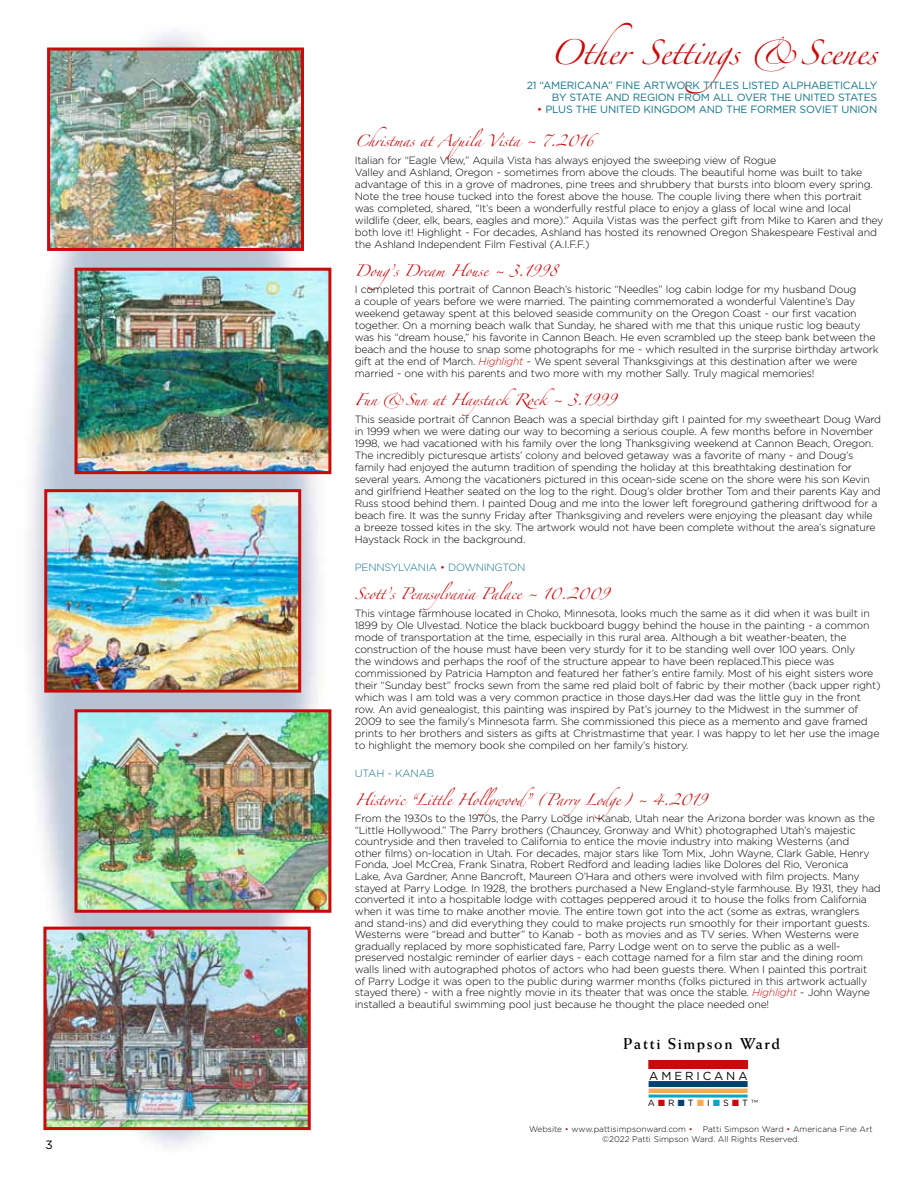
<style>
.page{position:relative;width:918px;height:1188px;background:#fff}
.page>*{position:absolute;margin:0;border:0;box-sizing:border-box;transform-origin:0 0}
.t1{font:22.5px "Zapfino";letter-spacing:-.015em;color:#c80a0a}
.t2{font:700 15.75px "Weiss";letter-spacing:.1em;color:#000}
.t3{font:12px "Gotham";color:#000}
.t4{font:11.7px "Gotham";color:#000}
.t5{font:300 10.5px/12px "Gotham";letter-spacing:-.02em;color:#000}
.t6{font:10.5px "Zapfino";letter-spacing:-.02em;color:#c80a0a}
.t7{font:10.5px/12px "Gotham";letter-spacing:-.02em;color:#127288}
.t8{font:300 10.5px "Gotham";letter-spacing:-.02em;color:#127288}
.t9{font:9px "Gotham";color:#000}
.t10{font:300 8.25px/10.5px "Gotham";color:#000;text-align:center}
.s1{color:#c80a0a}
.s2{font-style:italic;color:#c80a0a}
.s3{color:#004271}
.s4{color:#faab4d}
.s5{color:#00a9c2}
</style>
<div class="page">
<img style="left:29px;top:31px;width:298px;height:1115px">
<div style="left:648px;top:1060px;width:100px;height:9px;background:#c80a0a"></div>
<div style="left:649px;top:1081px;width:99px;height:6px;background:#004271"></div>
<hr style="left:649px;top:1089px;width:99px;height:4px;background:#faab4d">
<hr style="left:649px;top:1095px;width:99px;height:3px;background:#00a9c2">
<img style="left:48px;top:493px;width:249px;height:196px">
<div style="left:44px;top:489px;width:257px;height:204px;border:3px solid #c80a0a"></div>
<img style="left:51px;top:52px;width:249px;height:195px">
<div style="left:47px;top:48px;width:257px;height:203px;border:3px solid #c80a0a"></div>
<img style="left:79px;top:713px;width:248px;height:196px">
<div style="left:75px;top:709px;width:256px;height:204px;border:3px solid #c80a0a"></div>
<img style="left:79px;top:272px;width:248px;height:198px">
<div style="left:75px;top:268px;width:256px;height:206px;border:3px solid #c80a0a"></div>
<img style="left:47px;top:931px;width:260px;height:195px">
<div style="left:43px;top:927px;width:268px;height:203px;border:3px solid #c80a0a"></div>
<p class="t3" style="left:46px;top:1138px;width:9px">3</p>
<h1 class="t1" style="left:549px;top:43px;width:330px">Other Settings &amp;Scenes</h1>
<p class="t7" style="left:552px;top:79px;width:327px;text-indent:-25px">21 “AMERICANA” FINE ARTWORK TITLES LISTED ALPHABETICALLY<br>BY STATE AND REGION FROM</p>
<p class="t7" style="left:713px;top:91px;width:66px">ALL OVER THE</p>
<p class="t7" style="left:795px;top:91px;width:15px">UNITED</p>
<p class="t7" style="left:838px;top:91px;width:27px">STATES</p>
<p class="t7" style="left:537px;top:103px;width:341px"><span class="s1">•</span> PLUS THE UNITED KINGDOM AND THE FORMER SOVIET UNION</p>
<p class="t6" style="left:355px;top:136px;width:241px">Christmas at Aquila Vista ~ 7.2016</p>
<p class="t5" style="left:355px;top:154px;width:530px">Italian for “Eagle View,” Aquila Vista has always enjoyed the sweeping view of Rogue<br>Valley and Ashland, Oregon ~ sometimes from above the clouds. The beautiful home was built to take advantage of this in a grove of madrones, pine trees and shrubbery that bursts into bloom every spring.<br>Note the tree house tucked into the forest above the house. The couple living there when this portrait was completed, shared, “It’s been a wonderfully restful place to enjoy a glass of local wine and local wildlife (deer, elk, bears, eagles and more).” Aquila Vistas was the perfect gift from Mike to Karen and they both love it! Highlight ~ For decades, Ashland has hosted its renowned Oregon Shakespeare Festival and the Ashland Independent Film Festival (A.I.F.F.)</p>
<p class="t6" style="left:355px;top:266px;width:204px">Doug’s Dream House ~ 3.1998</p>
<p class="t5" style="left:355px;top:283px;width:525px">I completed this portrait of Cannon Beach’s historic “Needles” log cabin lodge for my husband Doug<br>a couple of years before we were married. The painting commemorated a wonderful Valentine’s Day weekend getaway spent at this beloved seaside community on the Oregon Coast ~ our first vacation together. On a morning beach walk that Sunday, he shared with me that this unique rustic log beauty was his “dream house,” his favorite in Cannon Beach. He even scrambled up the steep bank between the beach and the house to snap some photographs for me ~ which resulted in the surprise birthday artwork gift at the end of March. <span class="s2">Highlight</span> ~ We spent several Thanksgivings at this destination after we were married ~ one with his parents and two more with my mother Sally. Truly magical memories!</p>
<p class="t6" style="left:355px;top:396px;width:263px">Fun &amp;Sun at HaystackRock~ 3.1999</p>
<p class="t5" style="left:355px;top:413px;width:528px">This seaside portrait of Cannon Beach was a special birthday gift I painted for my sweetheart Doug Ward in 1999 when we were dating our way to becoming a serious couple. A few months before in November 1998, we had vacationed with his family over the long Thanksgiving weekend at Cannon Beach, Oregon.<br>The incredibly picturesque artists’ colony and beloved getaway was a favorite of many ~ and Doug’s family had enjoyed the autumn tradition of spending the holiday at this breathtaking destination for several years. Among the vacationers pictured in this ocean-side scene on the shore were his son Kevin and girlfriend Heather seated on the log to the right. Doug’s older brother Tom and their parents Kay and Russ stood behind them. I painted Doug and me into the lower left foreground gathering driftwood for a beach fire. It was the sunny Friday after Thanksgiving and revelers were enjoying the pleasant day while a breeze tossed kites in the sky. The artwork would not have been complete without the area’s signature Haystack Rock in the background.</p>
<p class="t8" style="left:355px;top:562px;width:172px">PENNSYLVANIA <span class="s1">•</span> DOWNINGTON</p>
<p class="t6" style="left:355px;top:589px;width:256px">Scott’s Pennsylvania Palace ~ 10.2009</p>
<p class="t5" style="left:355px;top:607px;width:527px">This vintage farmhouse located in Choko, Minnesota, looks much the same as it did when it was built in 1899 by Ole Ulvestad. Notice the black buckboard buggy behind the house in the painting ~ a common mode of transportation at the time, especially in this rural area. Although a bit weather-beaten, the construction of the house must have been very sturdy for it to be standing well over 100 years. Only<br>the windows and perhaps the roof of the structure appear to have been replaced.This piece was commissioned by Patricia Hampton and featured her father’s entire family. Most of his eight sisters wore their “Sunday best” frocks sewn from the same red plaid bolt of fabric by their mother (back upper right) which was I am told was a very common practice in those days.Her dad was the little guy in the front row. An avid genealogist, this painting was inspired by Pat’s journey to the Midwest in the summer of 2009 to see the family’s Minnesota farm. She commissioned this piece as a memento and gave framed prints to her brothers and sisters as gifts at Christmastime that year. I was happy to let her use the image to highlight the memory book she compiled on her family’s history.</p>
<p class="t8" style="left:355px;top:767px;width:45px">UTAH ~ kanab</p>
<p class="t6" style="left:355px;top:795px;width:354px">Historic “Little Hollywood” (ParryLodge) ~ 4.2019</p>
<p class="t5" style="left:355px;top:812px;width:527px">From the 1930s to the 1970s, the Parry Lodge in Kanab, Utah near the Arizona border was known as the “Little Hollywood.” The Parry brothers (Chauncey, Gronway and Whit) photographed Utah’s majestic countryside and then traveled to California to entice the movie industry into making Westerns (and<br>other films) on-location in Utah. For decades, major stars like Tom Mix, John Wayne, Clark Gable, Henry Fonda, Joel McCrea, Frank Sinatra, Robert Redford and leading ladies like Dolores del Rio, Veronica<br>Lake, Ava Gardner, Anne Bancroft, Maureen O’Hara and others were involved with film projects. Many stayed at Parry Lodge. In 1928, the brothers purchased a New England-style farmhouse. By 1931, they had converted it into a hospitable lodge with cottages peppered aroud it to house the folks from California when it was time to make another movie. The entire town got into the act (some as extras, wranglers and stand-ins) and did everything they could to make projects run smoothly for their important guests.<br>Westerns were “bread and butter” to Kanab ~ both as movies and as TV series. When Westerns were gradually replaced by more sophisticated fare, Parry Lodge went on to serve the public as a well&shy;preserved nostalgic reminder of earlier days ~ each cottage named for a film star and the dining room walls lined with autographed photos of actors who had been guests there. When I painted this portrait<br>of Parry Lodge it was open to the public during warmer months (folks pictured in this artwork actually stayed there) ~ with a free nightly movie in its theater that was once the stable. <span class="s2">Highlight</span> ~ John Wayne installed a beautiful swimming pool just because he thought the place needed one!</p>
<h2 class="t2" style="left:624px;top:1034px;width:158px">Patti Simpson Ward</h2>
<p class="t4" style="left:649px;top:1069px;width:23px">AMERIC</p>
<p class="t4" style="left:714px;top:1069px;width:35px">ANA</p>
<p class="t9" style="left:648px;top:1097px;width:108px">A <span class="s1">■</span> R<span class="s3">■</span>T<span class="s4">■</span>I<span class="s5">■</span>S<span class="s1">■</span> T <sup>TM</sup></p>
<p class="t10" style="left:529px;top:1124px;width:345px">Website <span class="s1">•</span> www.pattisimpsonward.com <span class="s1">•</span> Patti Simpson Ward <span class="s1">•</span> Americana Fine Art ©2022 Patti Simpson Ward. All Rights Reserved.</p>
</div>
